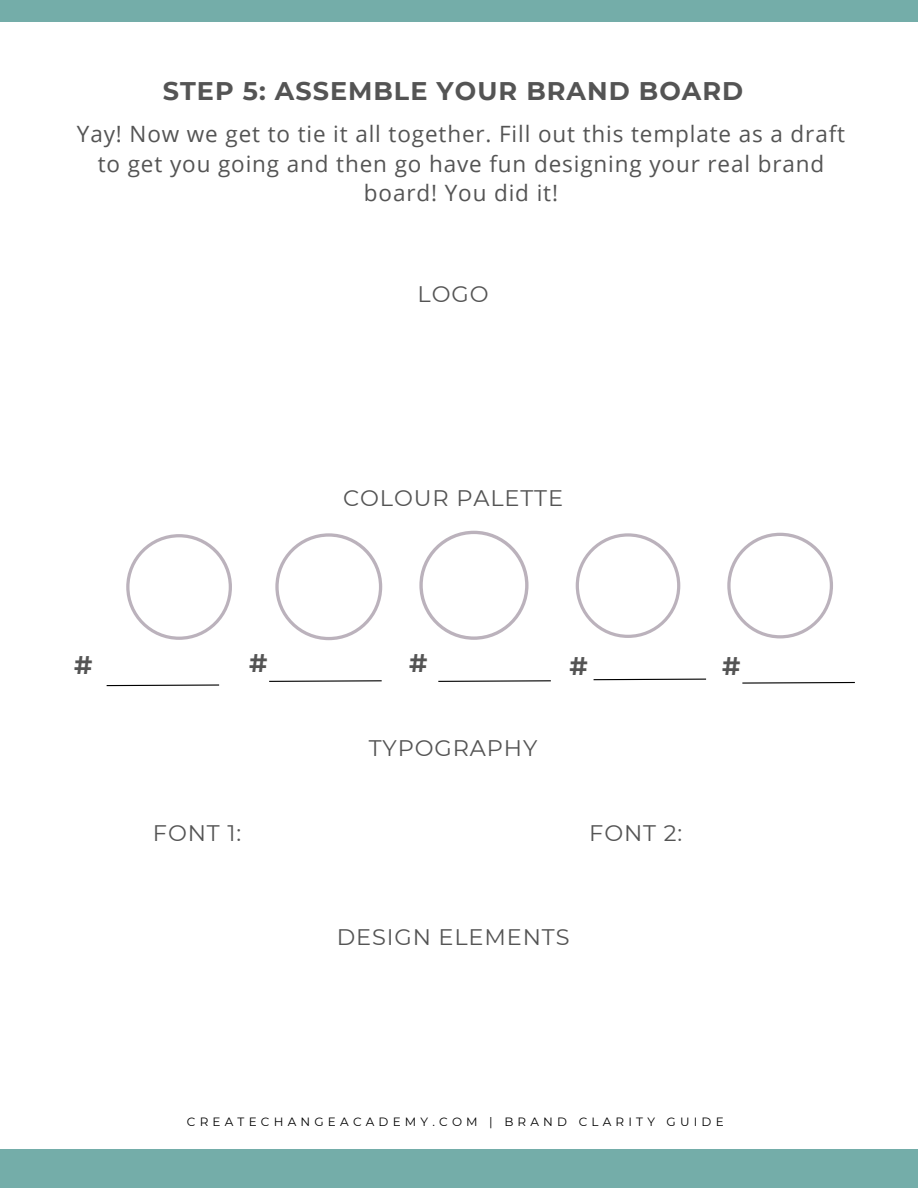
<style>
.page{position:relative;width:918px;height:1188px;background:#fff}
.page>*{position:absolute;margin:0;border:0;box-sizing:border-box;transform-origin:0 0}
.t1{font:700 25.5px "Montserrat";letter-spacing:.04em;color:#545454}
.t2{font:22.5px/29.2px "Open Sans";letter-spacing:.04em;color:#545454;text-align:center}
.t3{font:22.5px "Montserrat";letter-spacing:.04em;color:#545454}
.t4{font:12px "Montserrat";letter-spacing:.35em;color:#000}
</style>
<div class="page">
<div style="left:0;top:1149px;width:918px;height:38px;background:#74ada9"></div>
<div style="left:0;top:0;width:918px;height:21px;background:#74ada9"></div>
<svg style="left:126px;top:534px;width:106px;height:106px"></svg>
<svg style="left:106px;top:684px;width:114px;height:3px"></svg>
<svg style="left:269px;top:680px;width:113px;height:2px"></svg>
<svg style="left:438px;top:680px;width:113px;height:2px"></svg>
<svg style="left:593px;top:678px;width:114px;height:3px"></svg>
<svg style="left:742px;top:681px;width:113px;height:3px"></svg>
<svg style="left:275px;top:533px;width:107px;height:107px"></svg>
<svg style="left:419px;top:531px;width:110px;height:109px"></svg>
<svg style="left:576px;top:533px;width:104px;height:105px"></svg>
<svg style="left:727px;top:533px;width:106px;height:105px"></svg>
<p class="t1" style="left:163px;top:76px;width:582px">STEP 5: ASSEMBLE YOUR BRAND BOARD</p>
<p class="t2" style="left:77px;top:119px;width:770px">Yay! Now we get to tie it all together. Fill out this template as a draft to get you going and then go have fun designing your real brand board! You did it!</p>
<p class="t3" style="left:418px;top:281px;width:72px">LOGO</p>
<p class="t3" style="left:343px;top:484px;width:221px">COLOUR PALETTE</p>
<p class="t1" style="left:74px;top:649px;width:20px">#</p>
<p class="t1" style="left:249px;top:647px;width:20px">#</p>
<p class="t1" style="left:409px;top:647px;width:20px">#</p>
<p class="t1" style="left:569px;top:651px;width:20px">#</p>
<p class="t1" style="left:722px;top:651px;width:20px">#</p>
<p class="t3" style="left:369px;top:734px;width:170px">TYPOGRAPHY</p>
<p class="t3" style="left:153px;top:819px;width:90px">FONT 1:</p>
<p class="t3" style="left:589px;top:819px;width:94px">FONT 2:</p>
<p class="t3" style="left:337px;top:923px;width:234px">DESIGN ELEMENTS</p>
<p class="t4" style="left:187px;top:1114px;width:538px">CREATECHANGEACADEMY.COM | BRAND CLARITY GUIDE</p>
</div>
